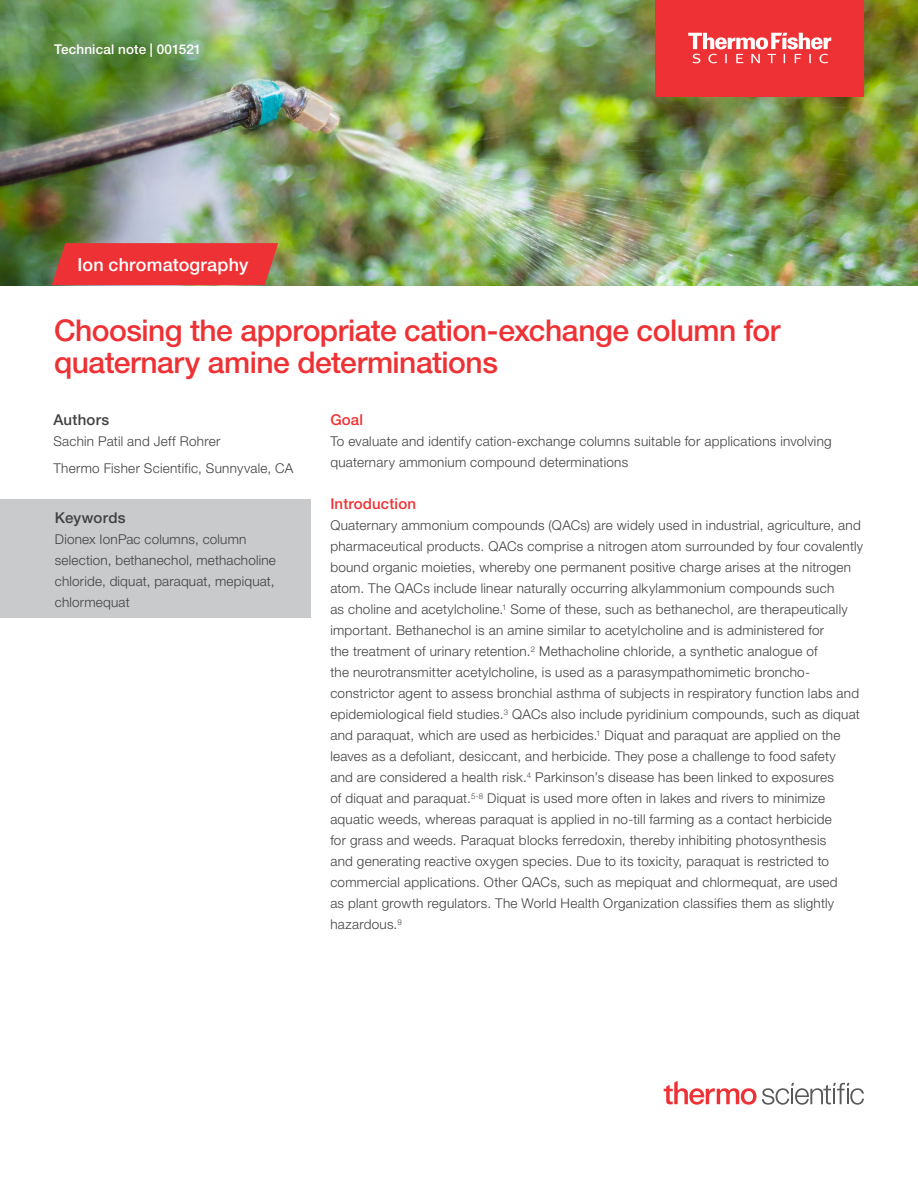
<style>
.page{position:relative;width:918px;height:1188px;background:#fff}
.page>*{position:absolute;margin:0;border:0;box-sizing:border-box;transform-origin:0 0}
.t1{font:500 30px/31.5px "Helvetica Neue LTW1 G";letter-spacing:-.015em;color:#ee3134}
.t2{font:500 18px "Helvetica Neue LTW1 G";letter-spacing:.01em;color:#fff}
.t3{font:500 15px "Helvetica Neue LTW1 G";letter-spacing:.01em;color:#ee3134}
.t4{font:500 15px "Helvetica Neue LTW1 G";letter-spacing:.02em;color:#414042}
.t5{font:300 13.5px/21px "Helvetica Neue LTW1 G";letter-spacing:.02em;color:#414042}
.t6{font:500 13.5px "Helvetica Neue LTW1 G";letter-spacing:.01em;color:#fff}
</style>
<div class="page">
<img style="left:0;top:0;width:918px;height:285px">
<svg style="left:664px;top:1081px;width:200px;height:24px"></svg>
<div style="left:0;top:500px;width:310px;height:118px;background:#c9cacc"></div>
<div style="left:656px;top:0;width:208px;height:96px;background:#ee3134"></div>
<svg style="left:688px;top:33px;width:143px;height:30px"></svg>
<svg style="left:52px;top:243px;width:226px;height:42px;background:#e53635"></svg>
<p class="t6" style="left:54px;top:41px;width:149px">Technical note | 001521</p>
<h2 class="t2" style="left:77px;top:253px;width:172px">Ion chromatography</h2>
<h1 class="t1" style="left:54px;top:315px;width:728px">Choosing the appropriate cation-exchange column for quaternary amine determinations</h1>
<p class="t4" style="left:53px;top:411px;width:58px">Authors</p>
<p class="t5" style="left:53px;top:428px;width:241px;line-height:26.4px">Sachin Patil and Jeff Rohrer<br>Thermo Fisher Scientific, Sunnyvale, CA</p>
<p class="t4" style="left:55px;top:509px;width:72px">Keywords</p>
<p class="t5" style="left:55px;top:529px;width:223px">Dionex IonPac columns, column selection, bethanechol, methacholine chloride, diquat, paraquat, mepiquat, chlormequat</p>
<p class="t3" style="left:330px;top:411px;width:34px">Goal</p>
<p class="t5" style="left:330px;top:431px;width:503px">To evaluate and identify cation-exchange columns suitable for applications involving quaternary ammonium compound determinations</p>
<p class="t3" style="left:330px;top:495px;width:87px">Introduction</p>
<p class="t5" style="left:330px;top:515px;width:534px">Quaternary ammonium compounds (QACs) are widely used in industrial, agriculture, and pharmaceutical products. QACs comprise a nitrogen atom surrounded by four covalently bound organic moieties, whereby one permanent positive charge arises at the nitrogen atom. The QACs include linear naturally occurring alkylammonium compounds such<br>as choline and acetylcholine.<sup>1</sup> Some of these, such as bethanechol, are therapeutically important. Bethanechol is an amine similar to acetylcholine and is administered for<br>the treatment of urinary retention.<sup>2</sup> Methacholine chloride, a synthetic analogue of<br>the neurotransmitter acetylcholine, is used as a parasympathomimetic broncho&shy;constrictor agent to assess bronchial asthma of subjects in respiratory function labs and epidemiological field studies.<sup>3</sup> QACs also include pyridinium compounds, such as diquat and paraquat, which are used as herbicides.<sup>1</sup> Diquat and paraquat are applied on the leaves as a defoliant, desiccant, and herbicide. They pose a challenge to food safety<br>and are considered a health risk.<sup>4</sup> Parkinson’s disease has been linked to exposures<br>of diquat and paraquat.<sup>5-8</sup> Diquat is used more often in lakes and rivers to minimize aquatic weeds, whereas paraquat is applied in no-till farming as a contact herbicide<br>for grass and weeds. Paraquat blocks ferredoxin, thereby inhibiting photosynthesis<br>and generating reactive oxygen species. Due to its toxicity, paraquat is restricted to commercial applications. Other QACs, such as mepiquat and chlormequat, are used<br>as plant growth regulators. The World Health Organization classifies them as slightly hazardous.<sup>9</sup></p>
</div>
